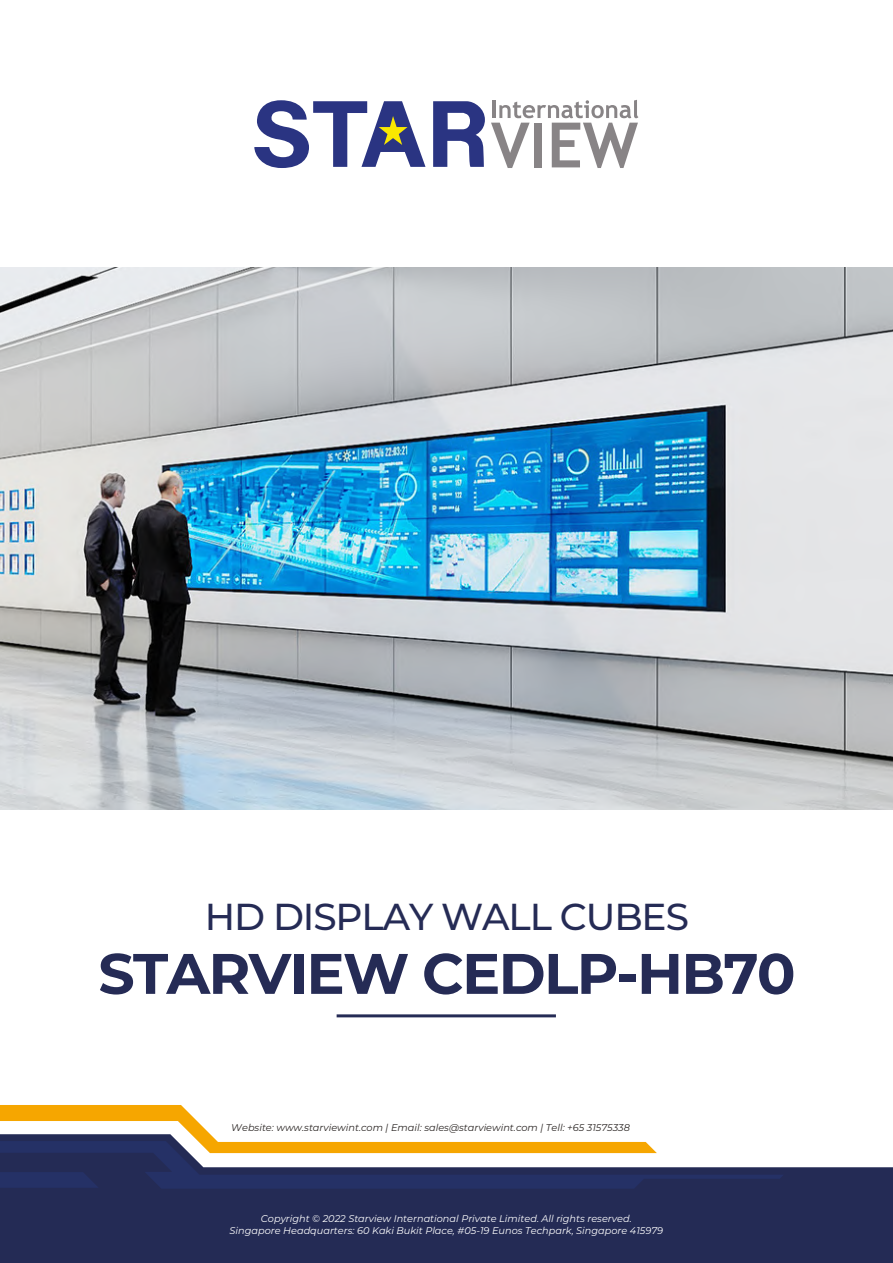
<style>
.page{position:relative;width:893px;height:1263px;background:#fff}
.page>*{position:absolute;margin:0;border:0;box-sizing:border-box;transform-origin:0 0}
.t1{font:700 57px "Montserrat";letter-spacing:-.03em;color:#252b55}
.t2{font:500 37.5px "Montserrat";letter-spacing:-.03em;color:#252b55}
.t3{font:italic 9.75px/11.7px "Montserrat";color:#fff;text-align:center}
.t4{font:italic 9.75px "Montserrat";color:#292422}
</style>
<div class="page">
<svg style="left:433px;top:101px;width:52px;height:66px"></svg>
<svg style="left:254px;top:100px;width:171px;height:68px"></svg>
<svg style="left:491px;top:100px;width:147px;height:68px"></svg>
<div style="left:0;top:1167px;width:893px;height:96px;background:#242b55"></div>
<svg style="left:0;top:1105px;width:784px;height:84px"></svg>
<img style="left:0;top:268px;width:893px;height:541px">
<hr style="left:337px;top:1014px;width:219px;height:3px;background:#252b55">
<h2 class="t2" style="left:205px;top:891px;width:485px">HD DISPLAY WALL CUBES</h2>
<h1 class="t1" style="left:98px;top:932px;width:699px">STARVIEW CEDLP-HB70</h1>
<p class="t4" style="left:231px;top:1121px;width:400px">Website: www.starviewint.com | Email: sales@starviewint.com | Tell: +65 31575338</p>
<p class="t3" style="left:230px;top:1212px;width:435px">Copyright © 2022 Starview International Private Limited. All rights reserved.<br>Singapore Headquarters: 60 Kaki Bukit Place, #05-19 Eunos Techpark, Singapore 415979</p>
</div>
